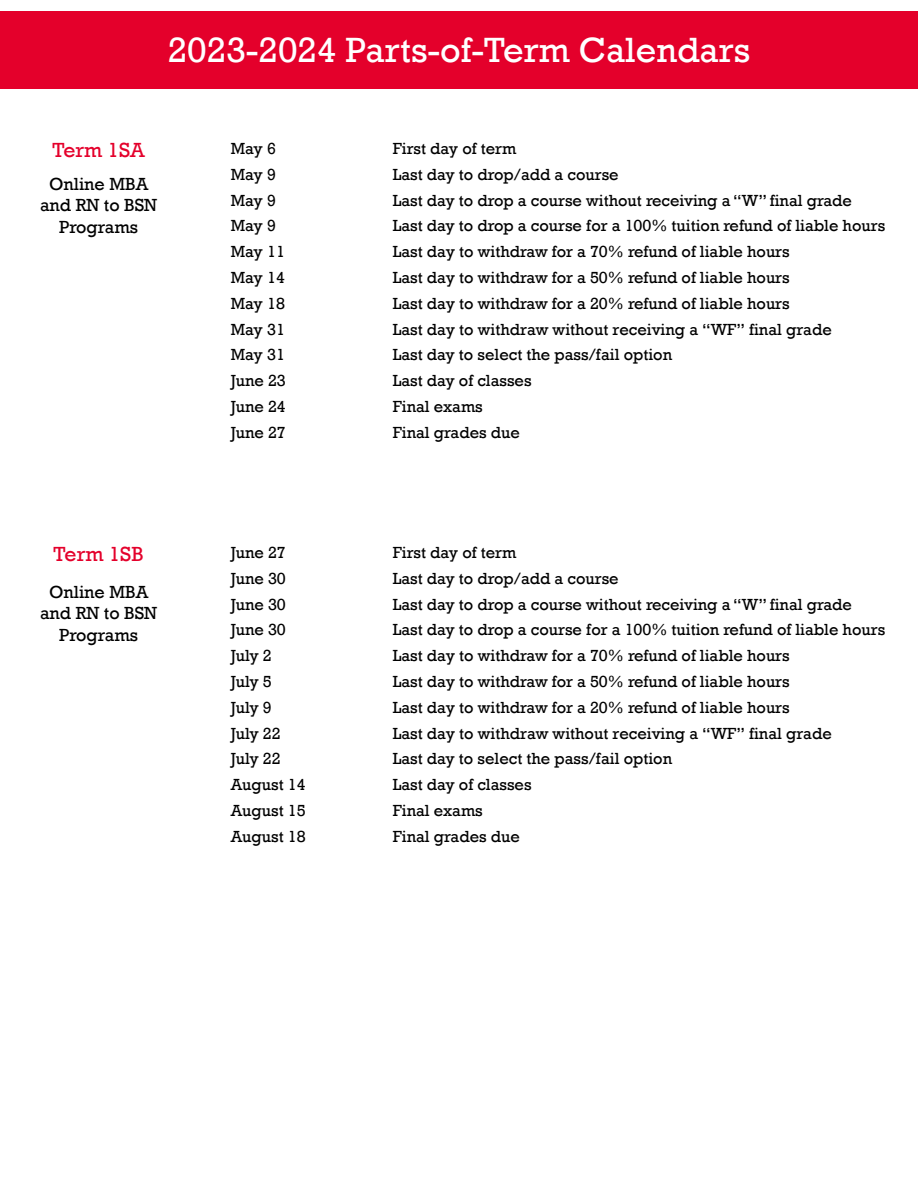
<style>
.page{position:relative;width:918px;height:1188px;background:#fff}
.page>*{position:absolute;margin:0;border:0;box-sizing:border-box;transform-origin:0 0}
.t1{font:36px "Rockwell";color:#fff}
.t2{font:21px "Rockwell";color:#e4002b}
.t3{font:18px/21.6px "Rockwell";color:#000;text-align:center}
.t4{font:16.5px "Rockwell";color:#000}
</style>
<div class="page">
<div style="left:0;top:11px;width:918px;height:78px;background:#e4002b"></div>
<h1 class="t1" style="left:168px;top:29px;width:584px">2023-2024 Parts-of-Term Calendars</h1>
<p class="t2" style="left:52px;top:138px;width:94px">Term 1SA</p>
<p class="t3" style="left:40px;top:173px;width:119px">Online MBA and RN to BSN<br>Programs</p>
<p class="t4" style="left:231px;top:139px;width:47px">May 6</p>
<p class="t4" style="left:393px;top:139px;width:125px">First day of term</p>
<p class="t4" style="left:231px;top:165px;width:47px">May 9</p>
<p class="t4" style="left:393px;top:165px;width:227px">Last day to drop/add a course</p>
<p class="t4" style="left:231px;top:191px;width:47px">May 9</p>
<p class="t4" style="left:393px;top:191px;width:461px">Last day to drop a course without receiving a “W” final grade</p>
<p class="t4" style="left:231px;top:216px;width:47px">May 9</p>
<p class="t4" style="left:393px;top:216px;width:494px">Last day to drop a course for a 100% tuition refund of liable hours</p>
<p class="t4" style="left:231px;top:242px;width:56px">May 11</p>
<p class="t4" style="left:393px;top:242px;width:398px">Last day to withdraw for a 70% refund of liable hours</p>
<p class="t4" style="left:231px;top:268px;width:56px">May 14</p>
<p class="t4" style="left:393px;top:268px;width:398px">Last day to withdraw for a 50% refund of liable hours</p>
<p class="t4" style="left:231px;top:294px;width:56px">May 18</p>
<p class="t4" style="left:393px;top:294px;width:398px">Last day to withdraw for a 20% refund of liable hours</p>
<p class="t4" style="left:231px;top:320px;width:56px">May 31</p>
<p class="t4" style="left:393px;top:320px;width:441px">Last day to withdraw without receiving a “WF” final grade</p>
<p class="t4" style="left:231px;top:345px;width:56px">May 31</p>
<p class="t4" style="left:393px;top:345px;width:281px">Last day to select the pass/fail option</p>
<p class="t4" style="left:231px;top:371px;width:57px">June 23</p>
<p class="t4" style="left:393px;top:371px;width:140px">Last day of classes</p>
<p class="t4" style="left:231px;top:397px;width:57px">June 24</p>
<p class="t4" style="left:393px;top:397px;width:92px">Final exams</p>
<p class="t4" style="left:231px;top:423px;width:57px">June 27</p>
<p class="t4" style="left:393px;top:423px;width:129px">Final grades due</p>
<p class="t2" style="left:54px;top:542px;width:91px">Term 1SB</p>
<p class="t3" style="left:40px;top:581px;width:119px">Online MBA and RN to BSN<br>Programs</p>
<p class="t4" style="left:231px;top:543px;width:57px">June 27</p>
<p class="t4" style="left:393px;top:543px;width:125px">First day of term</p>
<p class="t4" style="left:231px;top:569px;width:57px">June 30</p>
<p class="t4" style="left:393px;top:569px;width:227px">Last day to drop/add a course</p>
<p class="t4" style="left:231px;top:594px;width:57px">June 30</p>
<p class="t4" style="left:393px;top:594px;width:461px">Last day to drop a course without receiving a “W” final grade</p>
<p class="t4" style="left:231px;top:620px;width:57px">June 30</p>
<p class="t4" style="left:393px;top:620px;width:494px">Last day to drop a course for a 100% tuition refund of liable hours</p>
<p class="t4" style="left:231px;top:646px;width:43px">July 2</p>
<p class="t4" style="left:393px;top:646px;width:398px">Last day to withdraw for a 70% refund of liable hours</p>
<p class="t4" style="left:231px;top:672px;width:43px">July 5</p>
<p class="t4" style="left:393px;top:672px;width:398px">Last day to withdraw for a 50% refund of liable hours</p>
<p class="t4" style="left:231px;top:698px;width:43px">July 9</p>
<p class="t4" style="left:393px;top:698px;width:398px">Last day to withdraw for a 20% refund of liable hours</p>
<p class="t4" style="left:231px;top:723px;width:51px">July 22</p>
<p class="t4" style="left:393px;top:723px;width:441px">Last day to withdraw without receiving a “WF” final grade</p>
<p class="t4" style="left:231px;top:749px;width:51px">July 22</p>
<p class="t4" style="left:393px;top:749px;width:281px">Last day to select the pass/fail option</p>
<p class="t4" style="left:231px;top:775px;width:76px">August 14</p>
<p class="t4" style="left:393px;top:775px;width:140px">Last day of classes</p>
<p class="t4" style="left:231px;top:801px;width:76px">August 15</p>
<p class="t4" style="left:393px;top:801px;width:92px">Final exams</p>
<p class="t4" style="left:231px;top:827px;width:76px">August 18</p>
<p class="t4" style="left:393px;top:827px;width:129px">Final grades due</p>
</div>
